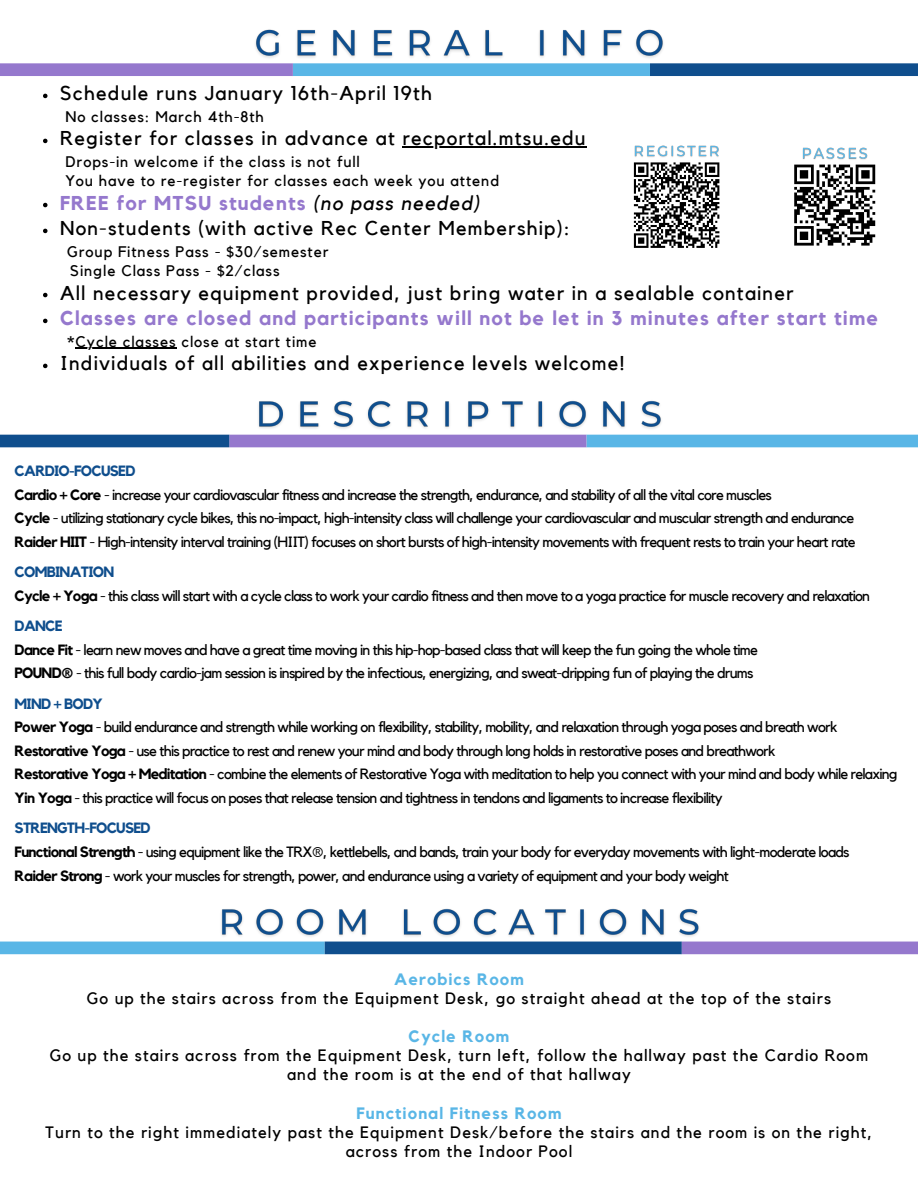
<style>
.page{position:relative;width:918px;height:1188px;background:#fff}
.page>*{position:absolute;margin:0;border:0;box-sizing:border-box;transform-origin:0 0}
.t1{font:19.95px/25.8px "Kollektif";letter-spacing:.06em;color:#000}
.t2{font:700 19.95px "Kollektif";letter-spacing:.06em;color:#9578cd}
.t3{font:16.5px/19.2px "Kollektif";letter-spacing:.065em;color:#000;text-align:center}
.t4{font:700 16.5px "Kollektif";letter-spacing:.065em;color:#59b6e6}
.t5{font:15.3px/19.2px "Kollektif";letter-spacing:.06em;color:#000}
.t6{font:14.85px/23.5px "Kollektif";letter-spacing:-.05em;color:#000}
.s1{font-weight:700;color:#9578cd}
.s2{font-style:italic}
.s3{font-weight:700}
.s4{font-weight:700;color:#0f4e8d}
</style>
<div class="page">
<svg style="left:43px;top:94px;width:5px;height:4px"></svg>
<svg style="left:43px;top:139px;width:5px;height:4px"></svg>
<hr style="left:402px;top:147px;width:185px;height:1px;background:#000">
<svg style="left:43px;top:203px;width:5px;height:4px"></svg>
<svg style="left:43px;top:229px;width:5px;height:4px"></svg>
<svg style="left:43px;top:293px;width:5px;height:4px"></svg>
<svg style="left:43px;top:319px;width:5px;height:4px"></svg>
<hr style="left:76px;top:348px;width:101px;height:1px;background:#000">
<svg style="left:43px;top:364px;width:5px;height:4px"></svg>
<svg style="left:634px;top:162px;width:85px;height:86px"></svg>
<svg style="left:794px;top:165px;width:81px;height:81px"></svg>
<div style="left:0;top:942px;width:325px;height:12px;background:#59b6e6"></div>
<div style="left:325px;top:942px;width:357px;height:12px;background:#0f4e8d"></div>
<div style="left:682px;top:942px;width:236px;height:12px;background:#9578cd"></div>
<div style="left:586px;top:435px;width:332px;height:12px;background:#59b6e6"></div>
<div style="left:229px;top:435px;width:357px;height:12px;background:#9578cd"></div>
<div style="left:0;top:435px;width:229px;height:12px;background:#0f4e8d"></div>
<img style="left:252px;top:400px;width:423px;height:36px">
<img style="left:215px;top:908px;width:496px;height:36px">
<div style="left:650px;top:63px;width:268px;height:13px;background:#0f4e8d"></div>
<div style="left:293px;top:63px;width:357px;height:13px;background:#59b6e6"></div>
<div style="left:0;top:63px;width:293px;height:13px;background:#9578cd"></div>
<img style="left:249px;top:29px;width:427px;height:35px">
<img style="left:634px;top:145px;width:85px;height:12px">
<img style="left:802px;top:147px;width:66px;height:13px">
<h1 class="t1" style="left:60px;top:81px;width:373px">Schedule runs January 16th-April 19th</h1>
<p class="t5" style="left:65px;top:107px;width:200px">No classes: March 4th-8th</p>
<h1 class="t1" style="left:60px;top:126px;width:527px">Register for classes in advance at recportal.mtsu.edu</h1>
<p class="t5" style="left:65px;top:152px;width:435px">Drops-in welcome if the class is not full<br>You have to re-register for classes each week you attend</p>
<h1 class="t1" style="left:60px;top:190px;width:511px"><span class="s1">FREE for MTSU students</span> <span class="s2">(no pass needed)<br></span>Non-students (with active Rec Center Membership):</h1>
<p class="t5" style="left:67px;top:242px;width:263px">Group Fitness Pass - $30/semester<br>Single Class Pass - $2/class</p>
<h1 class="t1" style="left:60px;top:280px;width:735px">All necessary equipment provided, just bring water in a sealable container</h1>
<h1 class="t2" style="left:60px;top:309px;width:820px">Classes are closed and participants will not be let in 3 minutes after start time</h1>
<p class="t5" style="left:67px;top:332px;width:251px"><span class="s3">*</span>Cycle classes close at start time</p>
<h1 class="t1" style="left:60px;top:351px;width:566px">Individuals of all abilities and experience levels welcome!</h1>
<p class="t6" style="left:15px;top:460px;width:842px"><span class="s4">CARDIO-FOCUSED<br></span><span class="s3">Cardio + Core</span> - increase your cardiovascular fitness and increase the strength, endurance, and stability of all the vital core muscles<br><span class="s3">Cycle</span> - utilizing stationary cycle bikes, this no-impact, high-intensity class will challenge your cardiovascular and muscular strength and endurance <span class="s3">Raider HIIT</span> - High-intensity interval training (HIIT) focuses on short bursts of high-intensity movements with frequent rests to train your heart rate</p>
<p class="t6" style="left:15px;top:561px;width:857px"><span class="s4">COMBINATION<br></span><span class="s3">Cycle + Yoga</span> - this class will start with a cycle class to work your cardio fitness and then move to a yoga practice for muscle recovery and relaxation</p>
<p class="t6" style="left:15px;top:615px;width:745px"><span class="s4">DANCE<br></span><span class="s3">Dance Fit</span> - learn new moves and have a great time moving in this hip-hop-based class that will keep the fun going the whole time<br><span class="s3">POUND®</span> - this full body cardio-jam session is inspired by the infectious, energizing, and sweat-dripping fun of playing the drums</p>
<p class="t6" style="left:15px;top:692px;width:884px"><span class="s4">MIND + BODY<br></span><span class="s3">Power Yoga</span> - build endurance and strength while working on flexibility, stability, mobility, and relaxation through yoga poses and breath work <span class="s3">Restorative Yoga</span> - use this practice to rest and renew your mind and body through long holds in restorative poses and breathwork<br><span class="s3">Restorative Yoga + Meditation</span> - combine the elements of Restorative Yoga with meditation to help you connect with your mind and body while relaxing <span class="s3">Yin Yoga</span> - this practice will focus on poses that release tension and tightness in tendons and ligaments to increase flexibility</p>
<p class="t6" style="left:15px;top:817px;width:837px"><span class="s4">STRENGTH-FOCUSED<br></span><span class="s3">Functional Strength</span> - using equipment like the TRX®, kettlebells, and bands, train your body for everyday movements with light-moderate loads<br><span class="s3">Raider Strong</span> - work your muscles for strength, power, and endurance using a variety of equipment and your body weight</p>
<p class="t4" style="left:394px;top:971px;width:131px">Aerobics Room</p>
<p class="t3" style="left:87px;top:989px;width:746px">Go up the stairs across from the Equipment Desk, go straight ahead at the top of the stairs</p>
<p class="t4" style="left:409px;top:1029px;width:102px">Cycle Room</p>
<p class="t3" style="left:50px;top:1046px;width:820px">Go up the stairs across from the Equipment Desk, turn left, follow the hallway past the Cardio Room and the room is at the end of that hallway</p>
<p class="t4" style="left:356px;top:1105px;width:207px">Functional Fitness Room</p>
<p class="t3" style="left:46px;top:1123px;width:828px">Turn to the right immediately past the Equipment Desk/before the stairs and the room is on the right, across from the Indoor Pool</p>
</div>
